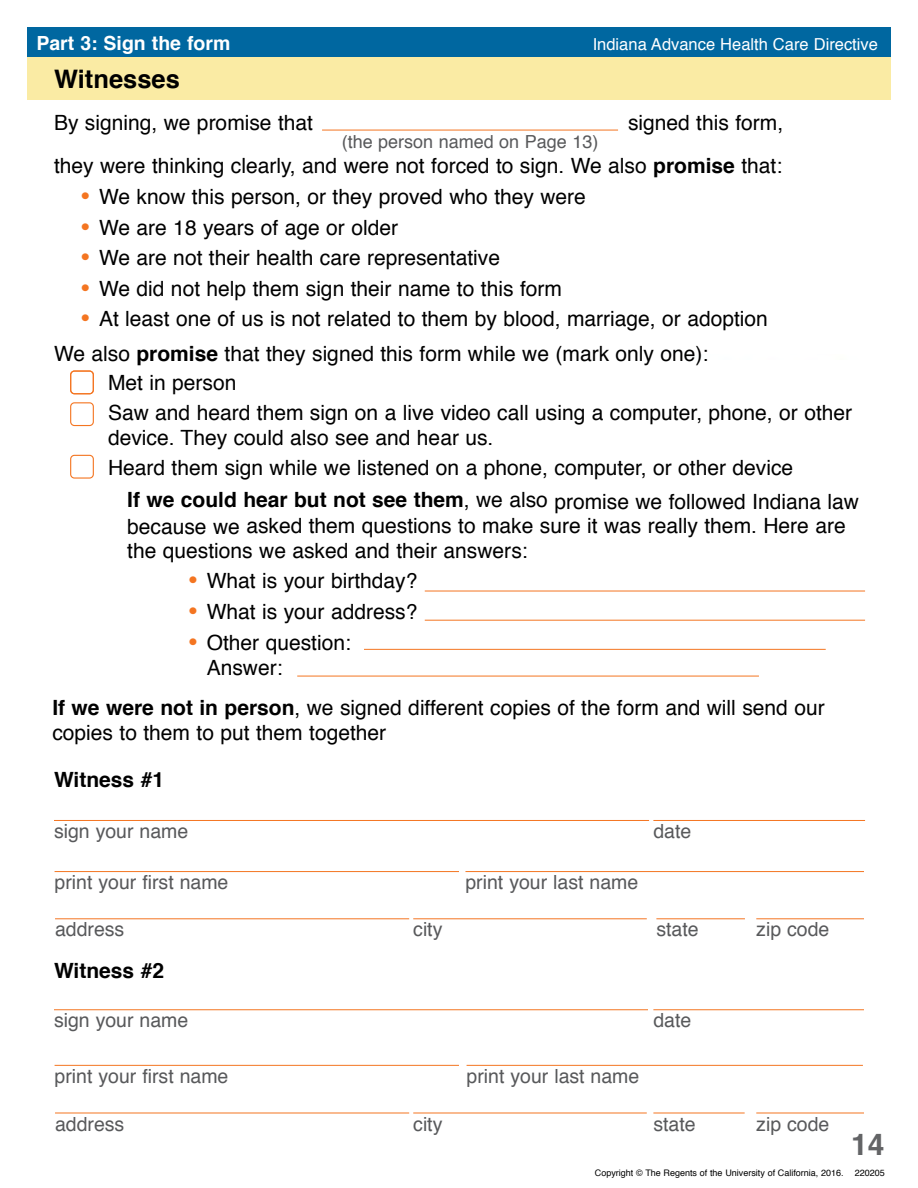
<style>
.page{position:relative;width:918px;height:1188px;background:#fff}
.page>*{position:absolute;margin:0;border:0;box-sizing:border-box;transform-origin:0 0}
.t1{font:700 30px "Helvetica";color:#636466}
.Instruction_1{font:700 25.5px "Helvetica";color:#000}
.Paragraph_1{font:21px/24.5px "Helvetica";color:#000}
.Paragraph_3{font:21px/25.2px "Helvetica";color:#000}
.Title_3{font:700 21px "Helvetica";color:#000}
.Response_Label{font:19.5px "Helvetica";color:#58595b}
.t2{font:700 19.5px "Helvetica";color:#fff}
.Response_Label-2{font:18px "Helvetica";color:#58595b}
.t3{font:16.5px "Helvetica";color:#fff}
.t4{font:9px "Helvetica";color:#000}
.s1{font-weight:700}
.s2{font-family:"Arial";font-weight:700;font-size:24px;color:#f47521}
</style>
<div class="page">
<div style="left:27px;top:27px;width:864px;height:42px;background:#0067a0"></div>
<div style="left:27px;top:57px;width:864px;height:42px;background:#faeba4"></div>
<hr style="left:322px;top:130px;width:296px;height:1px;background:#f47521">
<hr style="left:54px;top:820px;width:595px;height:1px;background:#f47521">
<hr style="left:55px;top:871px;width:404px;height:1px;background:#f47521">
<hr style="left:653px;top:820px;width:212px;height:1px;background:#f47521">
<hr style="left:465px;top:871px;width:399px;height:1px;background:#f47521">
<hr style="left:54px;top:1009px;width:594px;height:1px;background:#f47521">
<hr style="left:55px;top:1065px;width:404px;height:1px;background:#f47521">
<hr style="left:653px;top:1009px;width:211px;height:1px;background:#f47521">
<hr style="left:467px;top:1065px;width:396px;height:1px;background:#f47521">
<hr style="left:55px;top:918px;width:354px;height:1px;background:#f47521">
<hr style="left:413px;top:918px;width:234px;height:1px;background:#f47521">
<hr style="left:656px;top:918px;width:89px;height:1px;background:#f47521">
<hr style="left:756px;top:918px;width:108px;height:1px;background:#f47521">
<hr style="left:55px;top:1113px;width:354px;height:1px;background:#f47521">
<hr style="left:413px;top:1113px;width:234px;height:1px;background:#f47521">
<hr style="left:653px;top:1113px;width:92px;height:1px;background:#f47521">
<hr style="left:756px;top:1113px;width:108px;height:1px;background:#f47521">
<div style="left:70px;top:402px;width:24px;height:24px;border:1px solid #f47521;border-radius:4px"></div>
<div style="left:70px;top:370px;width:24px;height:24px;border:1px solid #f47521;border-radius:4px"></div>
<div style="left:70px;top:455px;width:24px;height:24px;border:1px solid #f47521;border-radius:4px"></div>
<hr style="left:425px;top:591px;width:440px;height:1px;background:#f47521">
<hr style="left:425px;top:620px;width:440px;height:1px;background:#f47521">
<hr style="left:364px;top:649px;width:462px;height:1px;background:#f47521">
<hr style="left:297px;top:676px;width:462px;height:1px;background:#f47521">
<p class="t2" style="left:36px;top:27px;width:195px">Part 3: Sign the form</p>
<p class="t3" style="left:593px;top:31px;width:287px">Indiana Advance Health Care Directive</p>
<p class="Instruction_1" style="left:54px;top:58px;width:127px">Witnesses</p>
<p class="Paragraph_1" style="left:54px;top:111px;width:261px">By signing, we promise that</p>
<p class="Paragraph_1" style="left:628px;top:111px;width:157px">signed this form,</p>
<p class="Paragraph_1" style="left:54px;top:154px;width:730px">they were thinking clearly, and were not forced to sign. We also <span class="s1">promise</span> that:</p>
<p class="Paragraph_1" style="left:81px;top:185px;width:506px"><span class="s2">•</span> We know this person, or they proved who they were</p>
<p class="Paragraph_1" style="left:81px;top:216px;width:319px"><span class="s2">•</span> We are 18 years of age or older</p>
<p class="Paragraph_1" style="left:81px;top:246px;width:421px"><span class="s2">•</span> We are not their health care representative</p>
<p class="Paragraph_1" style="left:81px;top:277px;width:483px"><span class="s2">•</span> We did not help them sign their name to this form</p>
<p class="Paragraph_1" style="left:81px;top:307px;width:688px"><span class="s2">•</span> At least one of us is not related to them by blood, marriage, or adoption</p>
<p class="Paragraph_1" style="left:54px;top:342px;width:656px">We also <span class="s1">promise</span> that they signed this form while we (mark only one):</p>
<p class="Paragraph_3" style="left:108px;top:371px;width:130px">Met in person</p>
<p class="Paragraph_3" style="left:108px;top:401px;width:746px">Saw and heard them sign on a live video call using a computer, phone, or other device. They could also see and hear us.</p>
<p class="Paragraph_3" style="left:108px;top:456px;width:687px">Heard them sign while we listened on a phone, computer, or other device</p>
<p class="Response_Label-2" style="left:342px;top:128px;width:258px">(the person named on Page 13)</p>
<p class="Paragraph_1" style="left:127px;top:490px;width:733px"><span class="s1">If we could hear but not see them</span>, we also promise we followed Indiana law because we asked them questions to make sure it was really them. Here are the questions we asked and their answers:</p>
<p class="Paragraph_1" style="left:189px;top:569px;width:230px"><span class="s2">•</span> What is your birthday?</p>
<p class="Paragraph_1" style="left:189px;top:600px;width:230px"><span class="s2">•</span> What is your address?</p>
<p class="Paragraph_1" style="left:207px;top:630px;width:146px;line-height:25.2px;text-indent:-18px"><span class="s2">•</span> Other question:<br>Answer:</p>
<p class="Paragraph_1" style="left:52px;top:695px;width:774px;line-height:25.2px"><span class="s1">If we were not in person</span>, we signed different copies of the form and will send our copies to them to put them together</p>
<p class="Title_3" style="left:54px;top:763px;width:112px">Witness #1</p>
<p class="Response_Label" style="left:54px;top:816px;width:136px">sign your name</p>
<p class="Response_Label" style="left:55px;top:867px;width:175px">print your first name</p>
<p class="Response_Label" style="left:465px;top:867px;width:174px">print your last name</p>
<p class="Response_Label" style="left:653px;top:816px;width:39px">date</p>
<p class="Response_Label" style="left:55px;top:915px;width:71px">address</p>
<p class="Response_Label" style="left:413px;top:915px;width:31px">city</p>
<p class="Response_Label" style="left:656px;top:915px;width:44px">state</p>
<p class="Response_Label" style="left:756px;top:915px;width:75px">zip code</p>
<p class="Title_3" style="left:54px;top:954px;width:112px">Witness #2</p>
<p class="Response_Label" style="left:54px;top:1006px;width:136px">sign your name</p>
<p class="Response_Label" style="left:55px;top:1061px;width:175px">print your first name</p>
<p class="Response_Label" style="left:653px;top:1006px;width:39px">date</p>
<p class="Response_Label" style="left:467px;top:1061px;width:174px">print your last name</p>
<p class="Response_Label" style="left:55px;top:1109px;width:71px">address</p>
<p class="Response_Label" style="left:413px;top:1109px;width:31px">city</p>
<p class="Response_Label" style="left:653px;top:1109px;width:44px">state</p>
<p class="Response_Label" style="left:756px;top:1109px;width:75px">zip code</p>
<h1 class="t1" style="left:851px;top:1120px;width:35px">14</h1>
<p class="t4" style="left:595px;top:1166px;width:291px">Copyright © The Regents of the University of California, 2016. 220205</p>
</div>
